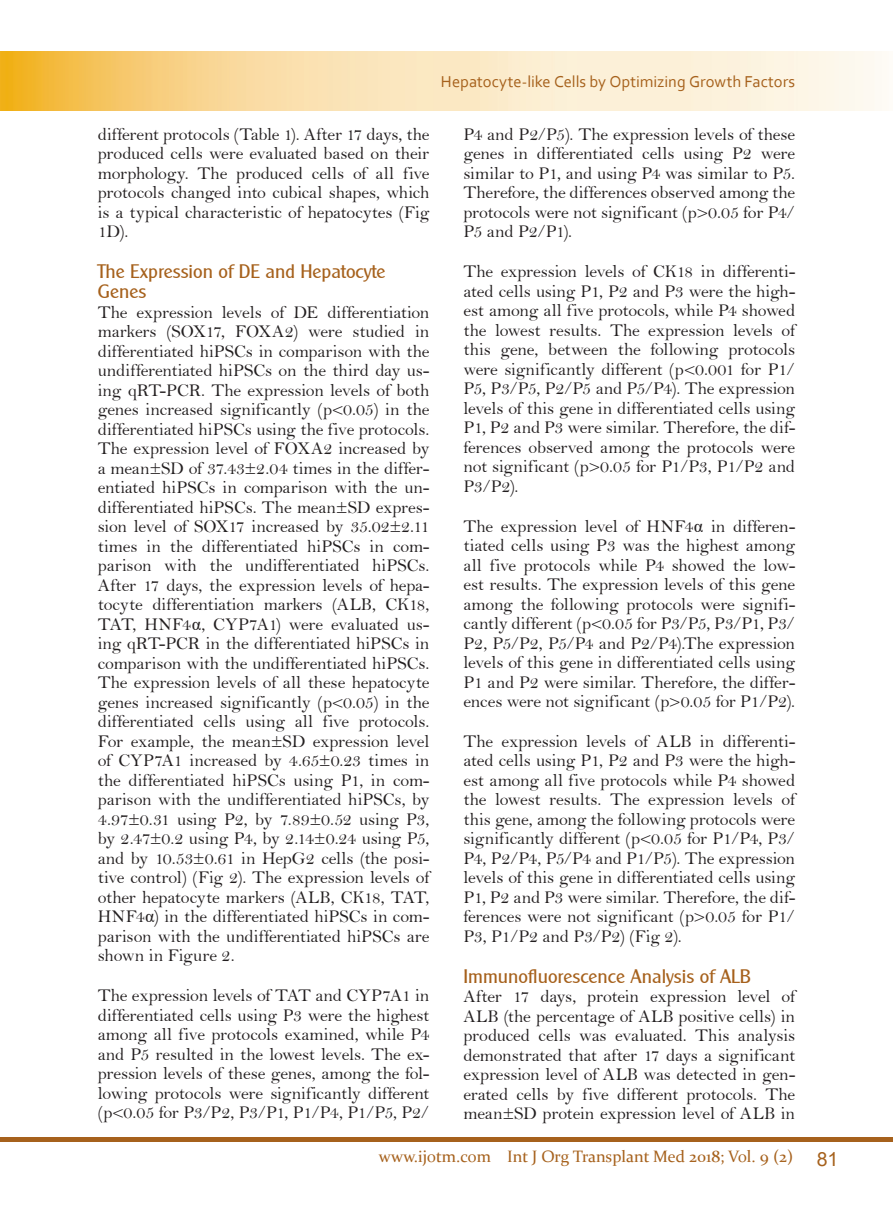
<style>
.page{position:relative;width:893px;height:1212px;background:#fff}
.page>*{position:absolute;margin:0;border:0;box-sizing:border-box;transform-origin:0 0}
.Sub_head{font:19.5px/20.2px "Clearly Gothic";color:#a6611c}
.Body{font:18px/19.5px "Bell";letter-spacing:-.01em;color:#231f20;text-align:justify}
.t1{font:16.5px "Constantia";color:#a6611c}
.Running_Title{font:16.5px "Corbel";letter-spacing:-.005em;color:#a6611c}
.s1{font-family:"Times New Roman"}
.s2{font-family:"Arial";font-size:19.5px}
</style>
<div class="page">
<div style="left:0;top:1137px;width:893px;height:5px;background:#a6611c"></div>
<img style="left:0;top:52px;width:882px;height:59px">
<p class="Running_Title" style="left:441px;top:72px;width:356px">Hepatocyte-like Cells by Optimizing Growth Factors</p>
<p class="Body" style="left:98px;top:124px;width:333px">different protocols (Table 1). After 17 days, the produced cells were evaluated based on their morphology. The produced cells of all five protocols changed into cubical shapes, which is a typical characteristic of hepatocytes (Fig 1D).</p>
<p class="Sub_head" style="left:98px;top:261px;width:289px">The Expression of DE and Hepatocyte<br>Genes</p>
<p class="Body" style="left:98px;top:302px;width:333px">The expression levels of DE differentiation markers (SOX17, FOXA2) were studied in differentiated hiPSCs in comparison with the undifferentiated hiPSCs on the third day us&shy;ing qRT-PCR. The expression levels of both genes increased significantly (p&lt;0.05) in the differentiated hiPSCs using the five protocols.<br>The expression level of FOXA2 increased by a mean±SD of 37.43±2.04 times in the differ&shy;entiated hiPSCs in comparison with the un&shy;differentiated hiPSCs. The mean±SD expres&shy;sion level of SOX17 increased by 35.02±2.11 times in the differentiated hiPSCs in com&shy;parison with the undifferentiated hiPSCs.<br>After 17 days, the expression levels of hepa&shy;tocyte differentiation markers (ALB, CK18, TAT, HNF4<span class="s1">α</span>, CYP7A1) were evaluated us&shy;ing qRT-PCR in the differentiated hiPSCs in comparison with the undifferentiated hiPSCs.<br>The expression levels of all these hepatocyte genes increased significantly (p&lt;0.05) in the differentiated cells using all five protocols.<br>For example, the mean±SD expression level of CYP7A1 increased by 4.65±0.23 times in the differentiated hiPSCs using P1, in com&shy;parison with the undifferentiated hiPSCs, by 4.97±0.31 using P2, by 7.89±0.52 using P3, by 2.47±0.2 using P4, by 2.14±0.24 using P5, and by 10.53±0.61 in HepG2 cells (the posi&shy;tive control) (Fig 2). The expression levels of other hepatocyte markers (ALB, CK18, TAT, HNF4<span class="s1">α</span>) in the differentiated hiPSCs in com&shy;parison with the undifferentiated hiPSCs are shown in Figure 2.</p>
<p class="Body" style="left:98px;top:985px;width:333px">The expression levels of TAT and CYP7A1 in differentiated cells using P3 were the highest among all five protocols examined, while P4 and P5 resulted in the lowest levels. The ex&shy;pression levels of these genes, among the fol&shy;lowing protocols were significantly different (p&lt;0.05 for P3/P2, P3/P1, P1/P4, P1/P5, P2/</p>
<p class="Body" style="left:463px;top:124px;width:333px">P4 and P2/P5). The expression levels of these genes in differentiated cells using P2 were similar to P1, and using P4 was similar to P5.<br>Therefore, the differences observed among the protocols were not significant (p&gt;0.05 for P4/ P5 and P2/P1).</p>
<p class="Body" style="left:463px;top:261px;width:333px">The expression levels of CK18 in differenti&shy;ated cells using P1, P2 and P3 were the high&shy;est among all five protocols, while P4 showed the lowest results. The expression levels of this gene, between the following protocols were significantly different (p&lt;0.001 for P1/ P5, P3/P5, P2/P5 and P5/P4). The expression levels of this gene in differentiated cells using P1, P2 and P3 were similar. Therefore, the dif&shy;ferences observed among the protocols were not significant (p&gt;0.05 for P1/P3, P1/P2 and P3/P2).</p>
<p class="Body" style="left:463px;top:516px;width:333px">The expression level of HNF4<span class="s1">α</span> in differen&shy;tiated cells using P3 was the highest among all five protocols while P4 showed the low&shy;est results. The expression levels of this gene among the following protocols were signifi&shy;cantly different (p&lt;0.05 for P3/P5, P3/P1, P3/ P2, P5/P2, P5/P4 and P2/P4).The expression levels of this gene in differentiated cells using P1 and P2 were similar. Therefore, the differ&shy;ences were not significant (p&gt;0.05 for P1/P2).</p>
<p class="Body" style="left:463px;top:731px;width:333px">The expression levels of ALB in differenti&shy;ated cells using P1, P2 and P3 were the high&shy;est among all five protocols while P4 showed the lowest results. The expression levels of this gene, among the following protocols were significantly different (p&lt;0.05 for P1/P4, P3/ P4, P2/P4, P5/P4 and P1/P5). The expression levels of this gene in differentiated cells using P1, P2 and P3 were similar. Therefore, the dif&shy;ferences were not significant (p&gt;0.05 for P1/ P3, P1/P2 and P3/P2) (Fig 2).</p>
<p class="Sub_head" style="left:463px;top:966px;width:289px">Immunofluorescence Analysis of ALB</p>
<p class="Body" style="left:463px;top:986px;width:333px">After 17 days, protein expression level of ALB (the percentage of ALB positive cells) in produced cells was evaluated. This analysis demonstrated that after 17 days a significant expression level of ALB was detected in gen&shy;erated cells by five different protocols. The mean±SD protein expression level of ALB in</p>
<p class="t1" style="left:379px;top:1145px;width:461px">www.ijotm.com Int J Org Transplant Med 2018; Vol. 9 (2) <span class="s2">81</span></p>
</div>
